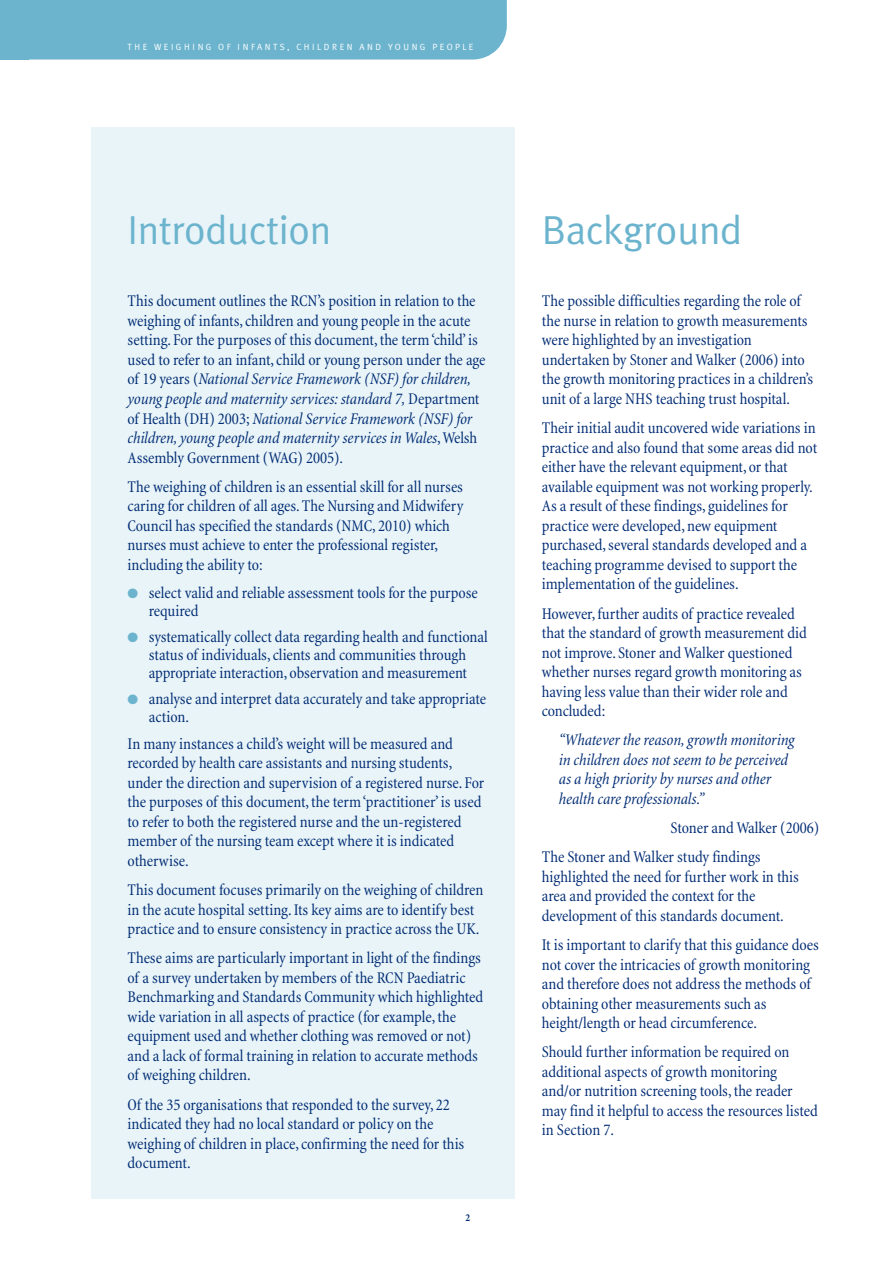
<style>
.page{position:relative;width:893px;height:1263px;background:#fff}
.page>*{position:absolute;margin:0;border:0;box-sizing:border-box;transform-origin:0 0}
.t1{font:40.5px "Meta Plus Normal";letter-spacing:-.01em;color:#6cb4ce}
.t2{font:condensed 16.5px/19.5px "Minion";letter-spacing:-.005em;color:#002c74}
.t3{font:italic condensed 16.5px/19.5px "Minion";letter-spacing:-.01em;color:#002c74}
.t4{font:700 condensed 10.5px "Minion";color:#002c74}
.t5{font:9px "Meta Plus Normal";letter-spacing:.27em;color:#fff}
.s1{font-style:italic}
.s2{color:#6cb4ce}
</style>
<div class="page">
<div style="left:91px;top:128px;width:423px;height:1071px;background:#e9f4f8"></div>
<div style="left:28px;top:0;width:479px;height:60px;background:#6cb4ce"></div>
<div style="left:0;top:0;width:28px;height:60px;background:#6cb4ce"></div>
<p class="t5" style="left:128px;top:41px;width:347px">THE WEIGHING OF INFANTS, CHILDREN AND YOUNG PEOPLE</p>
<h1 class="t1" style="left:128px;top:207px;width:205px">Introduction</h1>
<p class="t2" style="left:128px;top:293px;width:359px">This document outlines the RCN’s position in relation to the weighing of infants,children and young people in the acute setting. For the purposes of this document,the term‘child’ is used to refer to an infant,child or young person under the age of 19 years (<span class="s1">National Service Framework (NSF) for children, young people and maternity services: standard 7,</span> Department of Health (DH) 2003; <span class="s1">National Service Framework (NSF) for children, young people and maternity services in Wales</span>,Welsh Assembly Government (WAG) 2005).</p>
<p class="t2" style="left:128px;top:478px;width:338px">The weighing of children is an essential skill for all nurses caring for children of all ages.The Nursing and Midwifery Council has specified the standards (NMC, 2010) which nurses must achieve to enter the professional register, including the ability to:</p>
<p class="t2" style="left:149px;top:585px;width:331px;line-height:18.3px;text-indent:-21px"><span class="s2">●</span> select valid and reliable assessment tools for the purpose required</p>
<p class="t2" style="left:128px;top:629px;width:362px;line-height:18.3px;text-align:center"><span class="s2">●</span> systematically collect data regarding health and functional status of individuals,clients and communities through appropriate interaction, observation and measurement</p>
<p class="t2" style="left:149px;top:691px;width:339px;line-height:18.3px;text-indent:-21px"><span class="s2">●</span> analyse and interpret data accurately and take appropriate action.</p>
<p class="t2" style="left:128px;top:735px;width:358px">In many instances a child’s weight will be measured and recorded by health care assistants and nursing students, under the direction and supervision of a registered nurse. For the purposes of this document,the term‘practitioner’ is used to refer to both the registered nurse and the un-registered member of the nursing team except where it is indicated otherwise.</p>
<p class="t2" style="left:128px;top:881px;width:357px">This document focuses primarily on the weighing of children in the acute hospital setting.Its key aims are to identify best practice and to ensure consistency in practice across the UK.</p>
<p class="t2" style="left:128px;top:950px;width:357px">These aims are particularly important in light of the findings of a survey undertaken by members of the RCN Paediatric Benchmarking and Standards Community which highlighted wide variation in all aspects of practice (for example,the equipment used and whether clothing was removed or not) and a lack of formal training in relation to accurate methods of weighing children.</p>
<p class="t2" style="left:128px;top:1096px;width:338px">Of the 35 organisations that responded to the survey, 22 indicated they had no local standard or policy on the weighing of children in place,confirming the need for this document.</p>
<p class="t4" style="left:465px;top:1214px;width:6px">2</p>
<h1 class="t1" style="left:542px;top:207px;width:202px">Background</h1>
<p class="t2" style="left:542px;top:293px;width:273px">The possible difficulties regarding the role of the nurse in relation to growth measurements were highlighted by an investigation undertaken by Stoner and Walker (2006) into the growth monitoring practices in a children’s unit of a large NHS teaching trust hospital.</p>
<p class="t2" style="left:542px;top:420px;width:277px">Their initial audit uncovered wide variations in practice and also found that some areas did not either have the relevant equipment, or that available equipment was not working properly.<br>As a result of these findings, guidelines for practice were developed, new equipment purchased,several standards developed and a teaching programme devised to support the implementation of the guidelines.</p>
<p class="t2" style="left:542px;top:605px;width:266px">However,further audits of practice revealed that the standard of growth measurement did not improve. Stoner and Walker questioned whether nurses regard growth monitoring as having less value than their wider role and concluded:</p>
<p class="t3" style="left:559px;top:732px;width:237px">“Whatever the reason,growth monitoring in children does not seem to be perceived as a high priority by nurses and other health care professionals.”</p>
<p class="t2" style="left:542px;top:815px;width:279px;line-height:29.2px;text-indent:129px">Stoner and Walker (2006)<br>The Stoner and Walker study findings</p>
<p class="t2" style="left:542px;top:868px;width:259px">highlighted the need for further work in this area and provided the context for the development of this standards document.</p>
<p class="t2" style="left:542px;top:936px;width:278px">It is important to clarify that this guidance does not cover the intricacies of growth monitoring and therefore does not address the methods of obtaining other measurements such as height/length or head circumference.</p>
<p class="t2" style="left:542px;top:1044px;width:278px">Should further information be required on additional aspects of growth monitoring and/or nutrition screening tools,the reader may find it helpful to access the resources listed in Section 7.</p>
</div>
